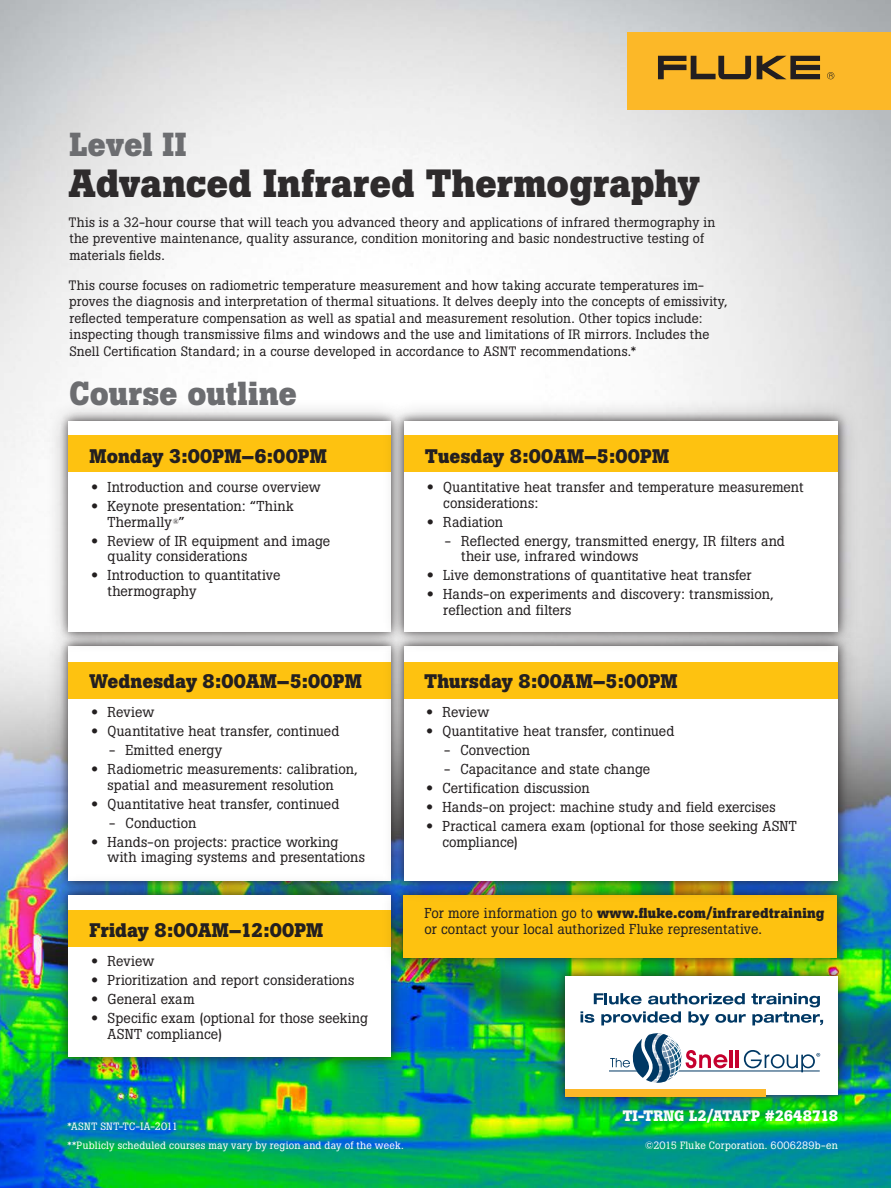
<style>
.page{position:relative;width:891px;height:1188px;background:#fff}
.page>*{position:absolute;margin:0;border:0;box-sizing:border-box;transform-origin:0 0}
.t1{font:700 39px "Boton Pro";color:#2e2b2c}
.t2{font:700 33px "Boton Pro";letter-spacing:.005em;color:#6c6d70}
.t3{font:700 19.5px "Boton Pro";letter-spacing:.005em;color:#231f20}
.Bullet_body{font:700 15px "Boton Pro";letter-spacing:.005em;color:#fff}
.Bullet_body-2{font:14.25px/15.8px "Boton Pro";letter-spacing:.005em;color:#231f20}
.Double_bullet_body{font:14.25px/15.8px "Boton Pro";letter-spacing:.005em;color:#231f20}
.t4{font:13.5px/16.5px "Boton Pro";letter-spacing:.01em;color:#231f20}
.t5{font:10.5px "Boton Pro";letter-spacing:.02em;color:#fff}
.s1{font-family:"Helvetica Neue LT Std";font-stretch:expanded}
.s2{font-weight:700}
</style>
<div class="page">
<img style="left:0;top:0;width:891px;height:1188px">
<div style="left:46px;top:623px;width:368px;height:281px;background:#231f20;opacity:.4"></div>
<div style="left:59px;top:636px;width:342px;height:254px;background:#231f20;opacity:.75"></div>
<div style="left:69px;top:646px;width:322px;height:235px;background:#fff"></div>
<div style="left:46px;top:398px;width:368px;height:256px;background:#231f20;opacity:.4"></div>
<div style="left:59px;top:411px;width:342px;height:230px;background:#231f20;opacity:.75"></div>
<div style="left:69px;top:421px;width:322px;height:210px;background:#fff"></div>
<div style="left:69px;top:435px;width:322px;height:37px;background:#fec210"></div>
<div style="left:46px;top:873px;width:368px;height:207px;background:#231f20;opacity:.4"></div>
<div style="left:59px;top:886px;width:342px;height:180px;background:#231f20;opacity:.75"></div>
<div style="left:69px;top:895px;width:322px;height:162px;background:#fff"></div>
<div style="left:69px;top:910px;width:322px;height:36px;background:#fec210"></div>
<div style="left:380px;top:873px;width:480px;height:107px;background:#231f20;opacity:.4"></div>
<div style="left:393px;top:886px;width:454px;height:81px;background:#231f20;opacity:.75"></div>
<div style="left:403px;top:895px;width:434px;height:63px;background:#fec210"></div>
<div style="left:69px;top:662px;width:322px;height:37px;background:#fec210"></div>
<div style="left:381px;top:623px;width:480px;height:281px;background:#231f20;opacity:.4"></div>
<div style="left:394px;top:636px;width:454px;height:254px;background:#231f20;opacity:.75"></div>
<div style="left:404px;top:646px;width:434px;height:235px;background:#fff"></div>
<div style="left:404px;top:662px;width:434px;height:37px;background:#fec210"></div>
<div style="left:381px;top:398px;width:480px;height:256px;background:#231f20;opacity:.4"></div>
<div style="left:394px;top:411px;width:454px;height:230px;background:#231f20;opacity:.75"></div>
<div style="left:404px;top:421px;width:434px;height:210px;background:#fff"></div>
<div style="left:404px;top:435px;width:434px;height:37px;background:#fec210"></div>
<div style="left:628px;top:32px;width:263px;height:77px;background:#fcb828"></div>
<svg style="left:757px;top:56px;width:63px;height:23px"></svg>
<svg style="left:658px;top:56px;width:93px;height:23px"></svg>
<svg style="left:827px;top:72px;width:7px;height:7px"></svg>
<div style="left:542px;top:954px;width:318px;height:165px;background:#231f20;opacity:.4"></div>
<div style="left:555px;top:967px;width:292px;height:139px;background:#231f20;opacity:.75"></div>
<div style="left:565px;top:976px;width:273px;height:119px;background:#fff"></div>
<svg style="left:581px;top:993px;width:242px;height:32px"></svg>
<div style="left:565px;top:1089px;width:201px;height:8px;background:#fcb828"></div>
<hr style="left:609px;top:1071px;width:211px;height:1px;background:#003864">
<hr style="left:730px;top:1050px;width:3px;height:18px;background:#c5002e">
<hr style="left:736px;top:1050px;width:3px;height:18px;background:#c5002e">
<svg style="left:610px;top:1033px;width:117px;height:50px"></svg>
<svg style="left:744px;top:1050px;width:76px;height:22px"></svg>
<p class="t2" style="left:69px;top:123px;width:119px">Level II</p>
<p class="t1" style="left:69px;top:158px;width:632px">Advanced Infrared Thermography</p>
<p class="t4" style="left:69px;top:214px;width:648px">This is a 32-hour course that will teach you advanced theory and applications of infrared thermography in the preventive maintenance, quality assurance, condition monitoring and basic nondestructive testing of materials fields.</p>
<p class="t4" style="left:69px;top:277px;width:660px">This course focuses on radiometric temperature measurement and how taking accurate temperatures im&shy;proves the diagnosis and interpretation of thermal situations. It delves deeply into the concepts of emissivity, reflected temperature compensation as well as spatial and measurement resolution. Other topics include: inspecting though transmissive films and windows and the use and limitations of IR mirrors. Includes the Snell Certification Standard; in a course developed in accordance to ASNT recommendations.*</p>
<p class="t2" style="left:69px;top:372px;width:229px">Course outline</p>
<p class="t3" style="left:90px;top:443px;width:239px">Monday 3:00PM–6:00PM</p>
<p class="Bullet_body-2" style="left:91px;top:479px;width:231px"><span class="s1">•</span> Introduction and course overview</p>
<p class="Bullet_body-2" style="left:108px;top:498px;width:188px;text-indent:-16px"><span class="s1">•</span> Keynote presentation: “Think<br>Thermally <sup>®</sup>”</p>
<p class="Bullet_body-2" style="left:108px;top:533px;width:224px;text-indent:-16px"><span class="s1">•</span> Review of IR equipment and image quality considerations</p>
<p class="Bullet_body-2" style="left:108px;top:568px;width:174px;text-indent:-16px"><span class="s1">•</span> Introduction to quantitative thermography</p>
<p class="t3" style="left:90px;top:668px;width:274px">Wednesday 8:00AM–5:00PM</p>
<p class="Bullet_body-2" style="left:91px;top:704px;width:65px"><span class="s1">•</span> Review</p>
<p class="Bullet_body-2" style="left:91px;top:723px;width:250px"><span class="s1">•</span> Quantitative heat transfer, continued</p>
<p class="Double_bullet_body" style="left:109px;top:742px;width:115px">- Emitted energy</p>
<p class="Bullet_body-2" style="left:91px;top:761px;width:268px;text-align:center"><span class="s1">•</span> Radiometric measurements: calibration, spatial and measurement resolution</p>
<p class="Bullet_body-2" style="left:91px;top:796px;width:250px"><span class="s1">•</span> Quantitative heat transfer, continued</p>
<p class="Double_bullet_body" style="left:109px;top:815px;width:89px">- Conduction</p>
<p class="Bullet_body-2" style="left:108px;top:834px;width:259px;text-indent:-16px"><span class="s1">•</span> Hands-on projects: practice working with imaging systems and presentations</p>
<p class="t3" style="left:90px;top:918px;width:235px">Friday 8:00AM–12:00PM</p>
<p class="Bullet_body-2" style="left:91px;top:953px;width:65px"><span class="s1">•</span> Review</p>
<p class="Bullet_body-2" style="left:91px;top:972px;width:265px"><span class="s1">•</span> Prioritization and report considerations</p>
<p class="Bullet_body-2" style="left:91px;top:991px;width:105px"><span class="s1">•</span> General exam</p>
<p class="Bullet_body-2" style="left:108px;top:1010px;width:262px;text-indent:-16px"><span class="s1">•</span> Specific exam (optional for those seeking<br>ASNT compliance)</p>
<p class="t3" style="left:425px;top:443px;width:245px">Tuesday 8:00AM–5:00PM</p>
<p class="Bullet_body-2" style="left:443px;top:479px;width:362px;text-indent:-16px"><span class="s1">•</span> Quantitative heat transfer and temperature measurement considerations:</p>
<p class="Bullet_body-2" style="left:427px;top:514px;width:78px"><span class="s1">•</span> Radiation</p>
<p class="Double_bullet_body" style="left:461px;top:533px;width:325px;text-indent:-16px">- Reflected energy, transmitted energy, IR filters and their use, infrared windows</p>
<p class="Bullet_body-2" style="left:427px;top:568px;width:326px"><span class="s1">•</span> Live demonstrations of quantitative heat transfer</p>
<p class="Bullet_body-2" style="left:443px;top:587px;width:332px;text-indent:-16px"><span class="s1">•</span> Hands-on experiments and discovery: transmission, reflection and filters</p>
<p class="t3" style="left:425px;top:668px;width:255px">Thursday 8:00AM–5:00PM</p>
<p class="Bullet_body-2" style="left:426px;top:704px;width:65px"><span class="s1">•</span> Review</p>
<p class="Bullet_body-2" style="left:426px;top:723px;width:250px"><span class="s1">•</span> Quantitative heat transfer, continued</p>
<p class="Double_bullet_body" style="left:444px;top:742px;width:88px">- Convection</p>
<p class="Double_bullet_body" style="left:444px;top:761px;width:208px">- Capacitance and state change</p>
<p class="Bullet_body-2" style="left:426px;top:780px;width:165px"><span class="s1">•</span> Certification discussion</p>
<p class="Bullet_body-2" style="left:426px;top:799px;width:351px"><span class="s1">•</span> Hands-on project: machine study and field exercises</p>
<p class="Bullet_body-2" style="left:443px;top:818px;width:356px;text-indent:-16px"><span class="s1">•</span> Practical camera exam (optional for those seeking ASNT compliance)</p>
<p class="Double_bullet_body" style="left:425px;top:905px;width:401px">For more information go to <span class="s2">www.fluke.com/infraredtraining </span>or contact your local authorized Fluke representative.</p>
<p class="t5" style="left:68px;top:1120px;width:112px">*ASNT SNT-TC-IA-2011</p>
<p class="t5" style="left:68px;top:1139px;width:338px">**Publicly scheduled courses may vary by region and day of the week.</p>
<p class="Bullet_body" style="left:623px;top:1106px;width:217px">TI-TRNG L2/ATAFP #2648718</p>
<p class="t5" style="left:645px;top:1139px;width:194px">©2015 Fluke Corporation. 6006289b-en</p>
</div>
